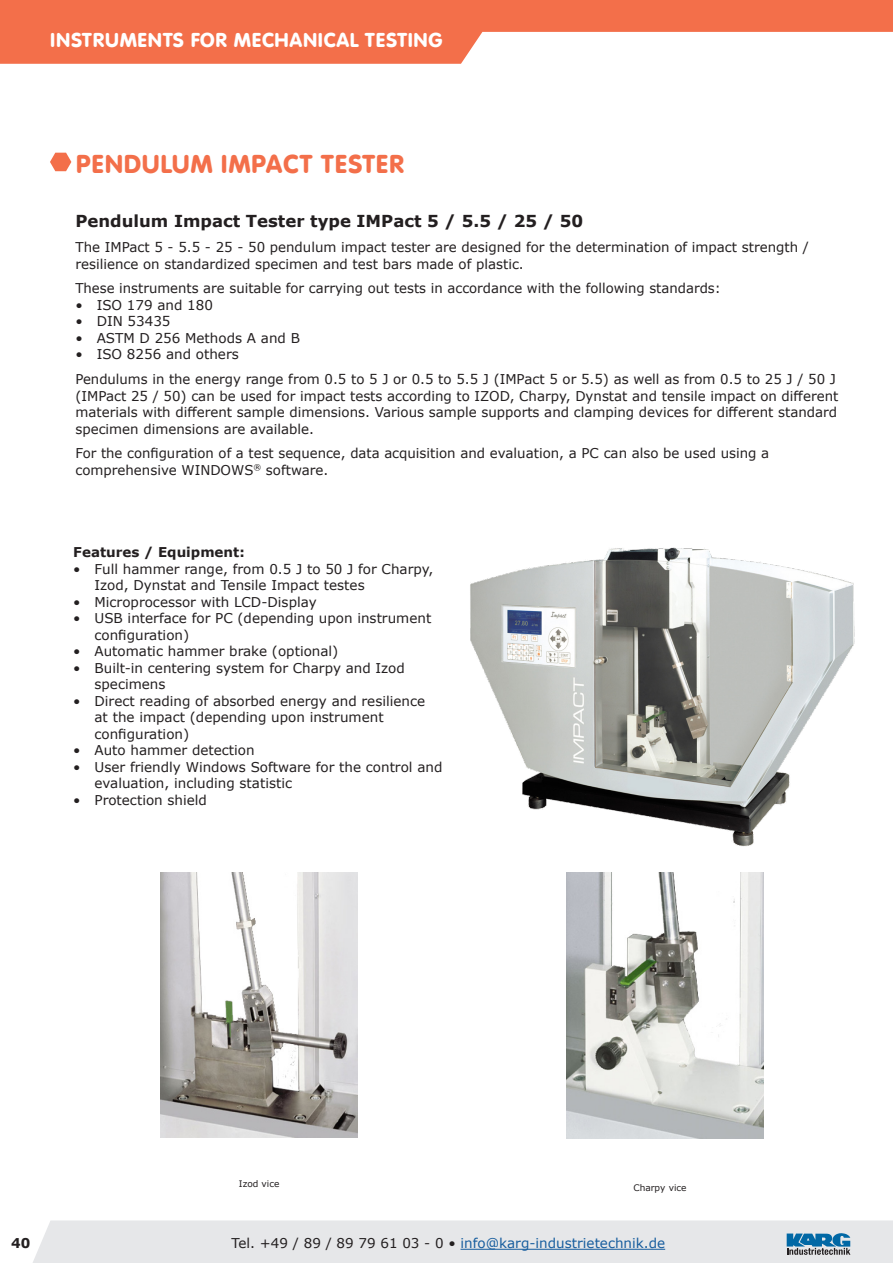
<style>
.page{position:relative;width:893px;height:1263px;background:#fff}
.page>*{position:absolute;margin:0;border:0;box-sizing:border-box;transform-origin:0 0}
._03_Produktheadline{font:27px "VAG Round";color:#f36f4a}
.t1{font:21px "VAG Round";color:#fff}
._03_Unterüberschrift{font:700 16.5px "Verdana";color:#231f20}
._03_Fließtext{font:13.5px/16.5px "Verdana";color:#231f20}
.t2{font:13.5px "Verdana";color:#175d9e}
._03_Eigenschaften{font:700 13.5px "Verdana";color:#231f20}
._03_Unterschriften{font:9px "Verdana";color:#231f20}
.s1{color:#231f20}
</style>
<div class="page">
<svg style="left:50px;top:153px;width:21px;height:18px"></svg>
<svg style="left:0;top:0;width:893px;height:64px;fill:#f36f4a"></svg>
<svg style="left:33px;top:1220px;width:860px;height:43px;background:#e0e3e6"></svg>
<hr style="left:460px;top:1249px;width:205px;height:1px;background:#175d9e">
<img style="left:161px;top:872px;width:197px;height:265px">
<img style="left:567px;top:873px;width:197px;height:265px">
<img style="left:470px;top:547px;width:385px;height:300px">
<h2 class="t1" style="left:50px;top:28px;width:394px">INSTRUMENTS FOR MECHANICAL TESTING</h2>
<p class="_03_Produktheadline" style="left:75px;top:149px;width:331px">PENDULUM IMPACT TESTER</p>
<p class="_03_Unterüberschrift" style="left:75px;top:210px;width:509px">Pendulum Impact Tester type IMPact 5 / 5.5 / 25 / 50</p>
<p class="_03_Fließtext" style="left:75px;top:239px;width:735px">The IMPact 5 - 5.5 - 25 - 50 pendulum impact tester are designed for the determination of impact strength / resilience on standardized specimen and test bars made of plastic.</p>
<p class="_03_Fließtext" style="left:75px;top:280px;width:647px">These instruments are suitable for carrying out tests in accordance with the following standards:</p>
<p class="_03_Fließtext" style="left:75px;top:297px;width:139px">• ISO 179 and 180</p>
<p class="_03_Fließtext" style="left:75px;top:313px;width:97px">• DIN 53435</p>
<p class="_03_Fließtext" style="left:75px;top:330px;width:226px">• ASTM D 256 Methods A and B</p>
<p class="_03_Fließtext" style="left:75px;top:346px;width:165px">• ISO 8256 and others</p>
<p class="_03_Fließtext" style="left:75px;top:371px;width:764px">Pendulums in the energy range from 0.5 to 5 J or 0.5 to 5.5 J (IMPact 5 or 5.5) as well as from 0.5 to 25 J / 50 J (IMPact 25 / 50) can be used for impact tests according to IZOD, Charpy, Dynstat and tensile impact on different materials with different sample dimensions. Various sample supports and clamping devices for different standard specimen dimensions are available.</p>
<p class="_03_Fließtext" style="left:75px;top:445px;width:695px">For the configuration of a test sequence, data acquisition and evaluation, a PC can also be used using a comprehensive WINDOWS<sup>®</sup> software.</p>
<p class="_03_Eigenschaften" style="left:73px;top:543px;width:173px">Features / Equipment:</p>
<p class="_03_Fließtext" style="left:95px;top:561px;width:340px;text-indent:-21px">• Full hammer range, from 0.5 J to 50 J for Charpy,<br>Izod, Dynstat and Tensile Impact testes</p>
<p class="_03_Fließtext" style="left:73px;top:594px;width:245px">• Microprocessor with LCD-Display</p>
<p class="_03_Fließtext" style="left:95px;top:610px;width:338px;text-indent:-21px">• USB interface for PC (depending upon instrument configuration)</p>
<p class="_03_Fließtext" style="left:73px;top:643px;width:267px">• Automatic hammer brake (optional)</p>
<p class="_03_Fließtext" style="left:95px;top:660px;width:312px;text-indent:-21px">• Built-in centering system for Charpy and Izod specimens</p>
<p class="_03_Fließtext" style="left:95px;top:693px;width:332px;text-indent:-21px">• Direct reading of absorbed energy and resilience at the impact (depending upon instrument configuration)</p>
<p class="_03_Fließtext" style="left:73px;top:742px;width:183px">• Auto hammer detection</p>
<p class="_03_Fließtext" style="left:95px;top:759px;width:349px;text-indent:-21px">• User friendly Windows Software for the control and evaluation, including statistic</p>
<p class="_03_Fließtext" style="left:73px;top:792px;width:135px">• Protection shield</p>
<p class="_03_Unterschriften" style="left:239px;top:1178px;width:42px">Izod vice</p>
<p class="_03_Unterschriften" style="left:633px;top:1181px;width:55px">Charpy vice</p>
<p class="_03_Eigenschaften" style="left:11px;top:1233px;width:21px">40</p>
<p class="t2" style="left:232px;top:1234px;width:435px"><span class="s1">Tel. +49 / 89 / 89 79 61 03 - 0 •</span> info@karg-industrietechnik.de</p>
</div>
